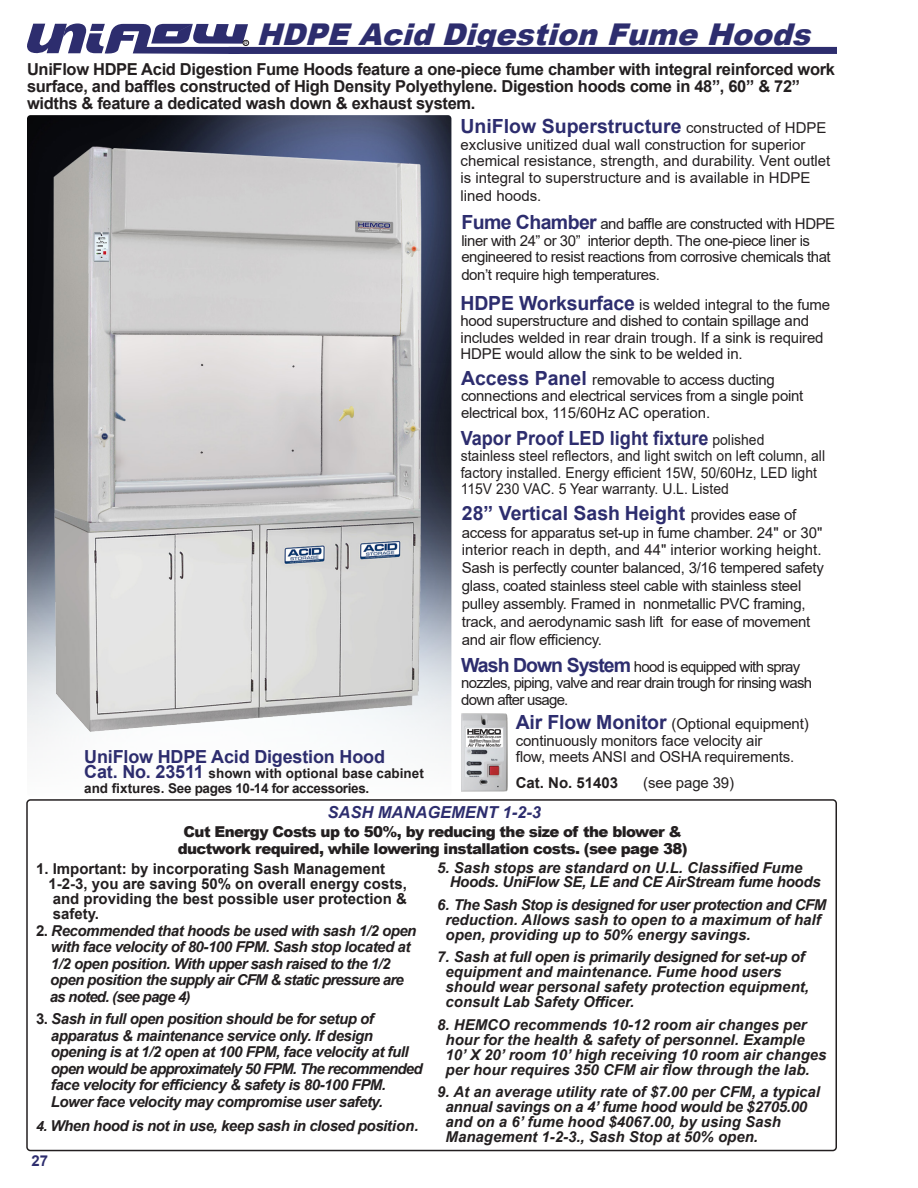
<style>
.page{position:relative;width:918px;height:1188px;background:#fff}
.page>*{position:absolute;margin:0;border:0;box-sizing:border-box;transform-origin:0 0}
.t1{font:italic 900 30px "Arial";color:#2d2d6e}
.t2{font:700 19.5px "Arial";color:#2d2d6e}
.t3{font:700 19.5px "Arial";color:#2d2d6e;scale:.93 1}
.t4{font:700 18px "Arial";letter-spacing:-.01em;color:#2d2d6e}
.t5{font:700 16.5px/17.2px "Arial";letter-spacing:-.02em;color:#231f20}
.t6{font:italic 700 16.5px "Arial";color:#2d2d6e}
.t7{font:15px/16.5px "Arial";letter-spacing:-.02em;color:#231f20}
.t8{font:italic 700 15px "Arial";letter-spacing:-.02em;color:#231f20}
.t9{font:italic 700 15px "Arial";color:#231f20}
.t10{font:15px/16.5px "Arial";color:#231f20}
.t11{font:700 15px "Arial";color:#231f20}
.t12{font:15px/16.5px "Arial";color:#231f20;scale:.93 1}
.t13{font:900 15px "Arial";letter-spacing:-.04em;color:#231f20}
.t14{font:italic 700 15px "Arial";letter-spacing:-.05em;color:#231f20}
.t15{font:15px/16.5px "Arial";letter-spacing:-.05em;color:#231f20}
.t16{font:italic 700 15px "Arial";letter-spacing:-.04em;color:#231f20}
.t17{font:700 15px "Arial";color:#2d2d6e}
.t18{font:700 13.5px "Arial";color:#231f20}
.t19{font:700 13.5px "Arial";letter-spacing:-.025em;color:#231f20}
.t20{font:5.25px "Arial";color:#231f20}
.s1{font-weight:400;font-size:15px;color:#231f20}
.s2{font-weight:700;font-size:19.5px;color:#2d2d6e}
.s3{font-size:18px;color:#2d2d6e}
.s4{font-style:normal}
.s5{font-size:14.25px}
</style>
<div class="page">
<div style="left:26px;top:799px;width:811px;height:352px;border:2px solid #231f20;border-radius:4px"></div>
<img style="left:27px;top:115px;width:424px;height:635px">
<div style="left:229px;top:47px;width:608px;height:7px;background:#2d2d6e"></div>
<img style="left:461px;top:714px;width:46px;height:77px">
<svg style="left:27px;top:23px;width:222px;height:31px"></svg>
<img style="left:39px;top:134px;width:398px;height:616px">
<p class="t20" style="left:244px;top:39px;width:5px">R</p>
<p class="t1" style="left:256px;top:12px;width:566px">HDPE AcidDigestionFumeHoods</p>
<p class="t5" style="left:27px;top:60px;width:810px">UniFlow HDPE Acid Digestion Fume Hoods feature a one-piece fume chamber with integral reinforced work</p>
<p class="t5" style="left:27px;top:78px;width:775px">surface, and baffles constructed of High Density Polyethylene. Digestion hoods come in 48”, 60” &amp; 72” widths &amp; feature a dedicated wash down &amp; exhaust system.</p>
<p class="t2" style="left:460px;top:112px;width:368px">UniFlow Superstructure <span class="s1">constructed of HDPE</span></p>
<p class="t10" style="left:460px;top:136px;width:371px">exclusive unitized dual wall construction for superior chemical resistance, strength, and durability. Vent outlet is integral to superstructure and is available in HDPE</p>
<p class="t10" style="left:460px;top:187px;width:82px">lined hoods.</p>
<p class="t7" style="left:461px;top:215px;width:375px"><span class="s2">Fume Chamber</span> and baffle are constructed with HDPE liner with 24” or 30” interior depth. The one-piece liner is engineered to resist reactions from corrosive chemicals that</p>
<p class="t7" style="left:461px;top:266px;width:200px">don’t require high temperatures.</p>
<p class="t7" style="left:460px;top:296px;width:371px"><span class="s2">HDPE Worksurface</span> is welded integral to the fume hood superstructure and dished to contain spillage and includes welded in rear drain trough. If a sink is required HDPE would allow the sink to be welded in.</p>
<p class="t7" style="left:461px;top:371px;width:315px"><span class="s2">Access Panel</span> removable to access ducting</p>
<p class="t7" style="left:461px;top:388px;width:344px">connections and electrical services from a single point</p>
<p class="t10" style="left:461px;top:404px;width:251px">electrical box, 115/60Hz AC operation.</p>
<p class="t3" style="left:461px;top:424px;width:328px">Vapor Proof LED light fixture <span class="s1">polished</span></p>
<p class="t12" style="left:461px;top:448px;width:393px">stainless steel reflectors, and light switch on left column, all factory installed. Energy efficient 15W, 50/60Hz, LED light</p>
<p class="t12" style="left:461px;top:481px;width:290px">115V 230 VAC. 5 Year warranty. U.L. Listed</p>
<p class="t2" style="left:462px;top:499px;width:336px">28” Vertical Sash Height <span class="s1">provides ease of</span></p>
<p class="t10" style="left:462px;top:524px;width:362px">access for apparatus set-up in fume chamber. 24" or 30" interior reach in depth, and 44" interior working height.</p>
<p class="t7" style="left:462px;top:558px;width:364px;line-height:18px">Sash is perfectly counter balanced, 3/16 tempered safety glass, coated stainless steel cable with stainless steel</p>
<p class="t7" style="left:462px;top:594px;width:350px;line-height:18px">pulley assembly. Framed in nonmetallic PVC framing, track, and aerodynamic sash lift for ease of movement</p>
<p class="t7" style="left:462px;top:631px;width:142px">and air flow efficiency.</p>
<p class="t4" style="left:84px;top:744px;width:302px">UniFlow HDPE Acid Digestion Hood</p>
<p class="t18" style="left:84px;top:763px;width:341px"><span class="s3">Cat. No. 23511</span> shown with optional base cabinet</p>
<p class="t19" style="left:84px;top:778px;width:287px">and fixtures. See pages 10-14 for accessories.</p>
<p class="t15" style="left:461px;top:658px;width:353px"><span class="s2">Wash Down System</span> hood is equipped with spray nozzles, piping, valve and rear drain trough for rinsing wash down after usage.</p>
<p class="t7" style="left:516px;top:716px;width:295px"><span class="s2">Air Flow Monitor</span> (Optional equipment)</p>
<p class="t7" style="left:516px;top:732px;width:248px">continuously monitors face velocity air</p>
<p class="t7" style="left:516px;top:749px;width:280px">flow, meets ANSI and OSHA requirements.</p>
<p class="t11" style="left:516px;top:772px;width:104px">Cat. No. 51403</p>
<p class="t7" style="left:643px;top:774px;width:92px">(see page 39)</p>
<p class="t6" style="left:327px;top:802px;width:215px">SASH MANAGEMENT 1-2-3</p>
<p class="t13" style="left:184px;top:821px;width:500px">Cut Energy Costs up to 50%, by reducing the size of the blower &amp;</p>
<p class="t13" style="left:178px;top:838px;width:512px">ductwork required, while lowering installation costs. (see page 38)</p>
<p class="t11" style="left:36px;top:858px;width:351px">1. Important: by incorporating Sash Management</p>
<p class="t11" style="left:49px;top:873px;width:360px">1-2-3, you are saving 50% on overall energy costs,</p>
<p class="t11" style="left:53px;top:888px;width:356px">and providing the best possible user protection &amp;</p>
<p class="t11" style="left:53px;top:903px;width:48px">safety.</p>
<p class="t8" style="left:36px;top:920px;width:382px"><span class="s4">2.</span> Recommended that hoods be used with sash 1/2 open</p>
<p class="t8" style="left:51px;top:937px;width:361px">with face velocity of 80-100 FPM. Sash stop located at</p>
<p class="t16" style="left:51px;top:953px;width:341px">1/2 open position. With upper sash raised to the 1/2</p>
<p class="t14" style="left:50px;top:970px;width:355px">open position the supply air CFM &amp; static pressure are</p>
<p class="t14" style="left:50px;top:986px;width:142px">as noted. (see page 4)</p>
<p class="t8" style="left:36px;top:1009px;width:339px"><span class="s4">3.</span> Sash in full open position should be for setup of</p>
<p class="t8" style="left:51px;top:1025px;width:324px">apparatus &amp; maintenance service only. If design</p>
<p class="t8" style="left:51px;top:1042px;width:359px">opening is at 1/2 open at 100 FPM, face velocity at full</p>
<p class="t14" style="left:51px;top:1058px;width:373px">open would be approximately 50 FPM. The recommended</p>
<p class="t8" style="left:51px;top:1075px;width:337px">face velocity for efficiency &amp; safety is 80-100 FPM.</p>
<p class="t8" style="left:51px;top:1091px;width:334px">Lower face velocity may compromise user safety.</p>
<p class="t8" style="left:36px;top:1115px;width:384px"><span class="s5">4.</span> When hood is not in use, keep sash in closed position.</p>
<p class="t17" style="left:31px;top:1150px;width:18px">27</p>
<p class="t9" style="left:437px;top:858px;width:367px">5. Sash stops are standard on U.L. Classified Fume</p>
<p class="t8" style="left:450px;top:872px;width:372px">Hoods. UniFlow SE, LE and CE AirStream fume hoods</p>
<p class="t8" style="left:437px;top:894px;width:391px">6. The Sash Stop is designed for user protection and CFM</p>
<p class="t9" style="left:445px;top:909px;width:377px">reduction. Allows sash to open to a maximum of half</p>
<p class="t9" style="left:446px;top:924px;width:307px">open, providing up to 50% energy savings.</p>
<p class="t8" style="left:437px;top:947px;width:369px">7. Sash at full open is primarily designed for set-up of</p>
<p class="t9" style="left:446px;top:962px;width:337px">equipment and maintenance. Fume hood users</p>
<p class="t9" style="left:446px;top:977px;width:365px">should wear personal safety protection equipment,</p>
<p class="t9" style="left:446px;top:992px;width:190px">consult Lab Safety Officer.</p>
<p class="t9" style="left:437px;top:1014px;width:371px">8. HEMCO recommends 10-12 room air changes per</p>
<p class="t9" style="left:446px;top:1029px;width:361px">hour for the health &amp; safety of personnel. Example</p>
<p class="t9" style="left:446px;top:1044px;width:382px">10’ X 20’ room 10’ high receiving 10 room air changes</p>
<p class="t9" style="left:446px;top:1059px;width:366px">per hour requires 350 CFM air flow through the lab.</p>
<p class="t9" style="left:437px;top:1082px;width:384px">9. At an average utility rate of $7.00 per CFM, a typical</p>
<p class="t8" style="left:446px;top:1097px;width:363px">annual savings on a 4’ fume hood would be $2705.00</p>
<p class="t9" style="left:446px;top:1112px;width:337px">and on a 6’ fume hood $4067.00, by using Sash</p>
<p class="t9" style="left:446px;top:1127px;width:314px">Management 1-2-3., Sash Stop at 50% open.</p>
</div>
